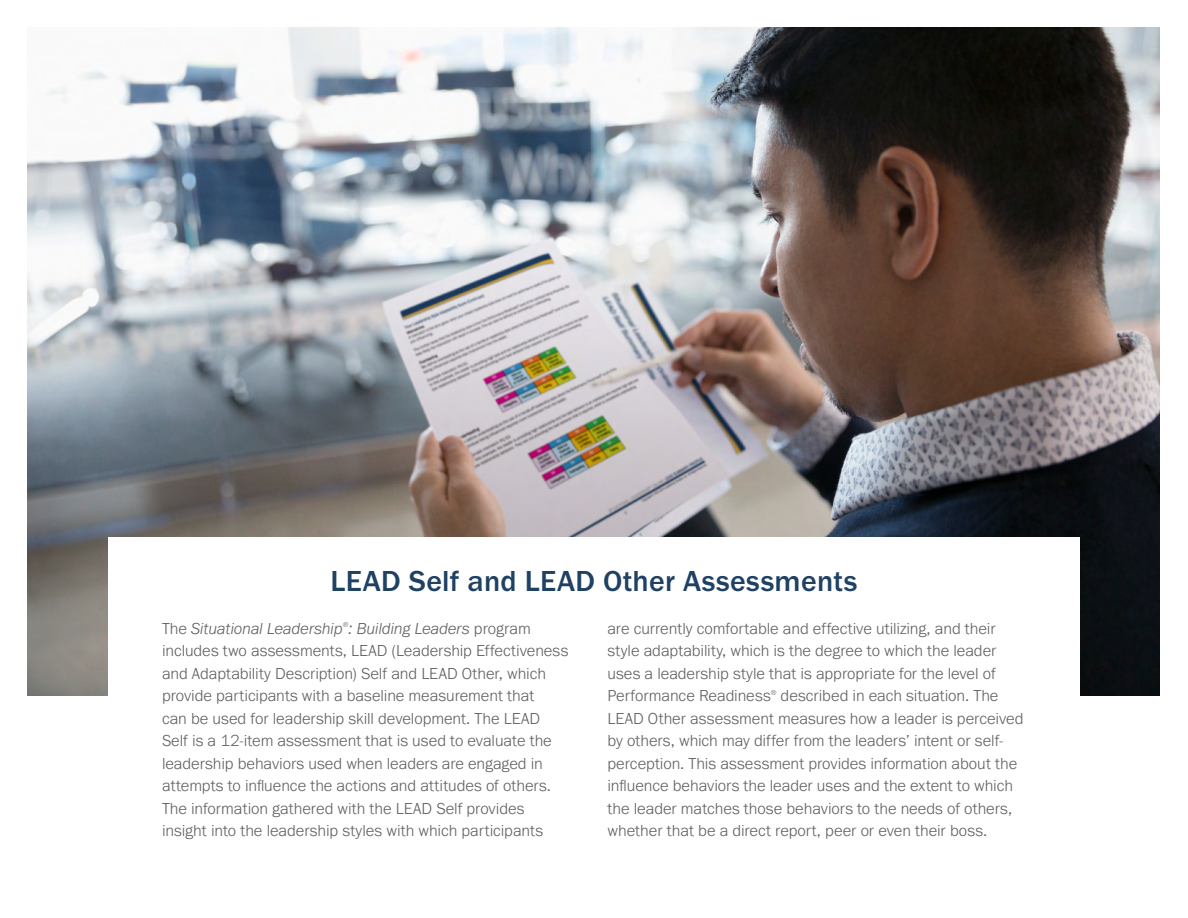
<style>
.page{position:relative;width:1188px;height:918px;background:#fff}
.page>*{position:absolute;margin:0;border:0;box-sizing:border-box;transform-origin:0 0}
.t1{font:500 30px "Franklin Gothic URW";letter-spacing:.01em;color:#1e4164}
.Body_Text__sans_seri{font:300 16.5px/22.5px "Franklin Gothic URW";color:#5f6060}
.Body_Text__sans_seri-2{font:italic 300 16.5px "Franklin Gothic URW";letter-spacing:-.005em;color:#5f6060}
.Body_Text__sans_seri-3{font:italic 300 7.35px "Franklin Gothic URW";color:#5f6060}
.Body_Text__sans_seri-4{font:300 7.35px "Franklin Gothic URW";color:#5f6060}
.s1{font-style:normal}
</style>
<div class="page">
<img style="left:27px;top:27px;width:1133px;height:669px">
<div style="left:108px;top:537px;width:972px;height:333px;background:#fff"></div>
<p class="t1" style="left:330px;top:562px;width:529px">LEAD Self and LEAD Other Assessments</p>
<p class="Body_Text__sans_seri-2" style="left:162px;top:618px;width:370px"><span class="s1">The</span> Situational Leadership : Building Leaders <span class="s1">program</span></p>
<p class="Body_Text__sans_seri-3" style="left:343px;top:620px;width:7px">®</p>
<p class="Body_Text__sans_seri" style="left:162px;top:639px;width:408px">includes two assessments, LEAD (Leadership Effectiveness and Adaptability Description) Self and LEAD Other, which provide participants with a baseline measurement that<br>can be used for leadership skill development. The LEAD Self is a 12-item assessment that is used to evaluate the leadership behaviors used when leaders are engaged in attempts to influence the actions and attitudes of others.<br>The information gathered with the LEAD Self provides insight into the leadership styles with which participants</p>
<p class="Body_Text__sans_seri" style="left:608px;top:616px;width:390px;text-align:justify">are currently comfortable and effective utilizing, and their style adaptability, which is the degree to which the leader uses a leadership style that is appropriate for the level of Performance Readiness</p>
<p class="Body_Text__sans_seri-4" style="left:771px;top:688px;width:7px">®</p>
<p class="Body_Text__sans_seri" style="left:608px;top:684px;width:418px;text-indent:173px">described in each situation. The LEAD Other assessment measures how a leader is perceived by others, which may differ from the leaders’ intent or self&shy;perception. This assessment provides information about the influence behaviors the leader uses and the extent to which the leader matches those behaviors to the needs of others, whether that be a direct report, peer or even their boss.</p>
</div>
